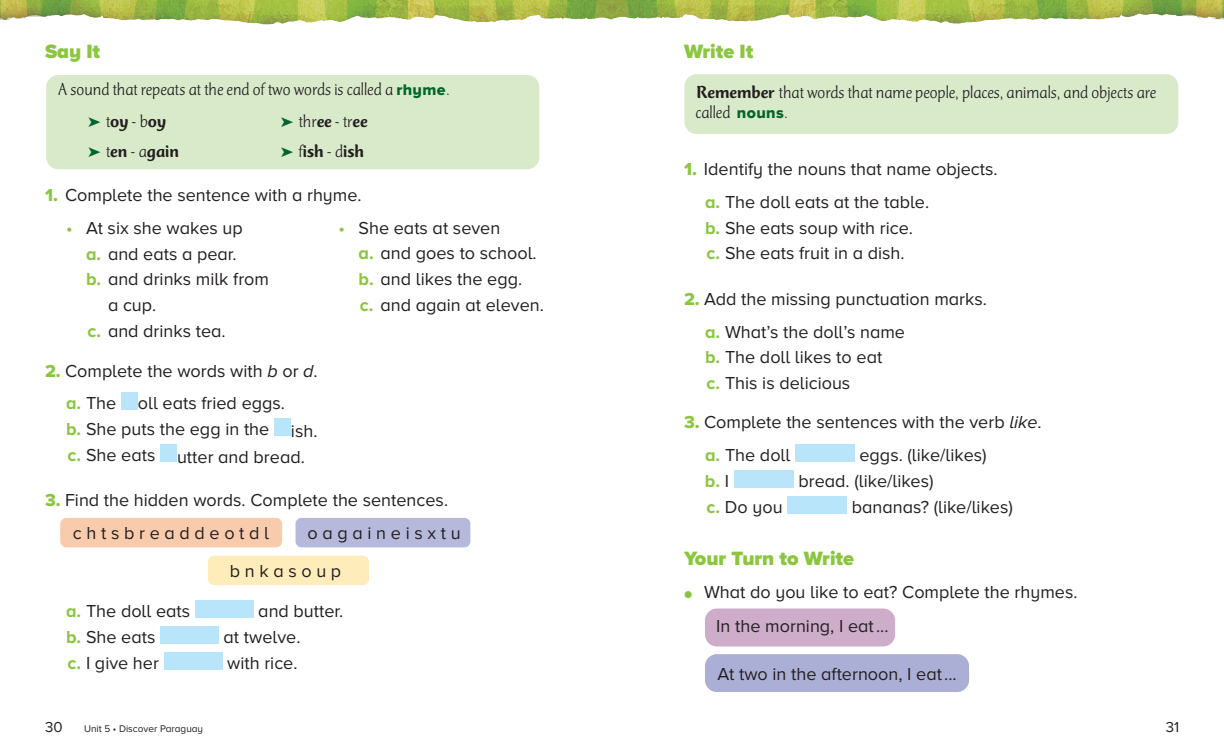
<style>
.page{position:relative;width:1224px;height:756px;background:#fff}
.page>*{position:absolute;margin:0;border:0;box-sizing:border-box;transform-origin:0 0}
.t1{font:900 20px "Proxima Nova A";color:#8bc640}
.t2{font:18px/26px "Proxima Nova A";color:#231f20}
.t3{font:300 18px/20px "CT Mercurius Std";color:#231f20}
.t4{font:500 18px "CT Mercurius Std";color:#231f20}
.t5{font:700 18px "Proxima Nova A";color:#8bc640}
.t6{font:15px "Proxima Nova A";color:#231f20}
.t7{font:10px "Proxima Nova A";color:#231f20}
.s1{font-family:"Proxima Nova A Extrabld";font-weight:400;font-size:16px;color:#00652e}
.s2{color:#00652e}
.s3{font-weight:500}
.s4{font-weight:300}
.s5{font-family:"Proxima Nova A Extrabld";color:#8bc640}
.s6{font-weight:600;color:#8bc640}
.s7{font-weight:700;color:#8bc640}
.s8{font-style:italic}
.s9{font-weight:400;color:#231f20}
.s10{font-weight:700;font-size:12px;color:#8bc640}
</style>
<div class="page">
<div style="left:705px;top:609px;width:190px;height:38px;background:#ceadcb;border-radius:12px"></div>
<div style="left:705px;top:654px;width:264px;height:38px;background:#acafd5;border-radius:12px"></div>
<img style="left:0;top:0;width:1224px;height:25px">
<div style="left:60px;top:518px;width:222px;height:29px;background:#f9cbad;border-radius:6px"></div>
<div style="left:296px;top:518px;width:174px;height:29px;background:#b7b9dc;border-radius:6px"></div>
<div style="left:208px;top:556px;width:161px;height:29px;background:#feedbb;border-radius:6px"></div>
<div style="left:684px;top:74px;width:494px;height:60px;background:#d9eaca;border-radius:12px"></div>
<div style="left:46px;top:75px;width:493px;height:94px;background:#d9eaca;border-radius:12px"></div>
<div style="left:195px;top:600px;width:59px;height:18px;background:#b9e5fa"></div>
<div style="left:160px;top:626px;width:59px;height:18px;background:#b9e5fa"></div>
<div style="left:164px;top:652px;width:59px;height:18px;background:#b9e5fa"></div>
<div style="left:121px;top:392px;width:17px;height:18px;background:#b9e5fa"></div>
<div style="left:274px;top:418px;width:17px;height:18px;background:#b9e5fa"></div>
<div style="left:160px;top:444px;width:17px;height:18px;background:#b9e5fa"></div>
<div style="left:795px;top:444px;width:60px;height:18px;background:#b9e5fa"></div>
<div style="left:734px;top:470px;width:60px;height:18px;background:#b9e5fa"></div>
<div style="left:787px;top:496px;width:60px;height:18px;background:#b9e5fa"></div>
<p class="t1" style="left:45px;top:37px;width:57px">Say It</p>
<p class="t1" style="left:684px;top:37px;width:71px">Write It</p>
<p class="t3" style="left:88px;top:73px;width:363px;line-height:32px;text-indent:-30px">A sound that repeats at the end of two words is called a <span class="s1">rhyme</span>. <span class="s2">➤</span> t<span class="s3">oy</span> - b<span class="s3">oy</span></p>
<p class="t3" style="left:281px;top:111px;width:88px"><span class="s2">➤</span> thr<span class="s3">ee</span> - tr<span class="s3">ee</span></p>
<p class="t4" style="left:88px;top:141px;width:92px"><span class="s2">➤</span> <span class="s4">t</span>en <span class="s4">- a</span>gain</p>
<p class="t4" style="left:281px;top:141px;width:85px"><span class="s2">➤</span> <span class="s4">f</span>ish <span class="s4">- d</span>ish</p>
<p class="t2" style="left:45px;top:182px;width:318px"><span class="s5">1.</span> Complete the sentence with a rhyme.</p>
<p class="t2" style="left:66px;top:214px;width:178px"><span class="s6">•</span> At six she wakes up</p>
<p class="t2" style="left:86px;top:240px;width:152px"><span class="s7">a.</span> and eats a pear.</p>
<p class="t2" style="left:86px;top:266px;width:185px"><span class="s7">b.</span> and drinks milk from</p>
<p class="t2" style="left:108px;top:292px;width:50px">a cup.</p>
<p class="t2" style="left:88px;top:318px;width:140px"><span class="s7">c.</span> and drinks tea.</p>
<p class="t2" style="left:45px;top:357px;width:274px"><span class="s5">2.</span> Complete the words with <span class="s8">b</span> or <span class="s8">d</span>.</p>
<p class="t2" style="left:66px;top:389px;width:253px;line-height:26.8px"><span class="s7">a.</span> The oll eats fried eggs.<br><span class="s7">b.</span> She puts the egg in the ish. <span class="s7">c.</span> She eats utter and bread.</p>
<p class="t2" style="left:359px;top:214px;width:187px;text-indent:-20px"><span class="s6">•</span> She eats at seven<br><span class="s7">a.</span> and goes to school. <span class="s7">b.</span> and likes the egg.<br><span class="s7">c.</span> and again at eleven.</p>
<p class="t2" style="left:45px;top:487px;width:405px"><span class="s5">3.</span> Find the hidden words. Complete the sentences.</p>
<p class="t2" style="left:230px;top:513px;width:113px;line-height:38.7px;text-indent:-157px">c h t s b r e a d d e o t d l<br>b n k a s o u p</p>
<p class="t2" style="left:308px;top:519px;width:155px">o a g a i n e i s x t u</p>
<p class="t2" style="left:66px;top:598px;width:126px"><span class="s7">a.</span> The doll eats</p>
<p class="t2" style="left:258px;top:598px;width:86px">and butter.</p>
<p class="t2" style="left:66px;top:624px;width:91px"><span class="s7">b.</span> She eats</p>
<p class="t2" style="left:224px;top:624px;width:78px">at twelve.</p>
<p class="t2" style="left:68px;top:650px;width:93px"><span class="s7">c.</span> I give her</p>
<p class="t2" style="left:227px;top:650px;width:72px">with rice.</p>
<p class="t3" style="left:695px;top:83px;width:462px"><span class="s3">Remember</span> that words that name people, places, animals, and objects are called <span class="s1">nouns</span>.</p>
<p class="t2" style="left:705px;top:153px;width:294px;line-height:32.5px;text-indent:-21px"><span class="s5">1.</span> Identify the nouns that name objects. <span class="s7">a.</span> The doll eats at the table.</p>
<p class="t2" style="left:705px;top:214px;width:209px"><span class="s7">b.</span> She eats soup with rice. <span class="s7">c.</span> She eats fruit in a dish.</p>
<p class="t2" style="left:705px;top:283px;width:284px;line-height:32.5px;text-indent:-21px"><span class="s5">2.</span> Add the missing punctuation marks. <span class="s7">a.</span> What’s the doll’s name</p>
<p class="t2" style="left:705px;top:344px;width:179px"><span class="s7">b.</span> The doll likes to eat <span class="s7">c.</span> This is delicious</p>
<p class="t2" style="left:705px;top:406px;width:338px;line-height:32.5px;text-indent:-21px"><span class="s5">3.</span> Complete the sentences with the verb <span class="s8">like</span>. <span class="s7">a.</span> The doll</p>
<p class="t2" style="left:860px;top:442px;width:129px">eggs. (like/likes)</p>
<p class="t5" style="left:705px;top:468px;width:26px">b. <span class="s9">I</span></p>
<p class="t2" style="left:798px;top:468px;width:137px">bread. (like/likes)</p>
<p class="t2" style="left:707px;top:494px;width:78px"><span class="s7">c.</span> Do you</p>
<p class="t2" style="left:852px;top:494px;width:163px">bananas? (like/likes)</p>
<p class="t1" style="left:684px;top:544px;width:172px">Your Turn to Write</p>
<p class="t2" style="left:684px;top:578px;width:395px"><span class="s10">●</span> What do you like to eat? Complete the rhymes.</p>
<p class="t2" style="left:716px;top:613px;width:174px">In the morning, I eat...</p>
<p class="t2" style="left:717px;top:661px;width:241px">At two in the afternoon, I eat...</p>
<p class="t6" style="left:45px;top:719px;width:19px">30</p>
<p class="t7" style="left:84px;top:723px;width:121px">Unit 5 • Discover Paraguay</p>
<p class="t6" style="left:1166px;top:719px;width:15px">31</p>
</div>
